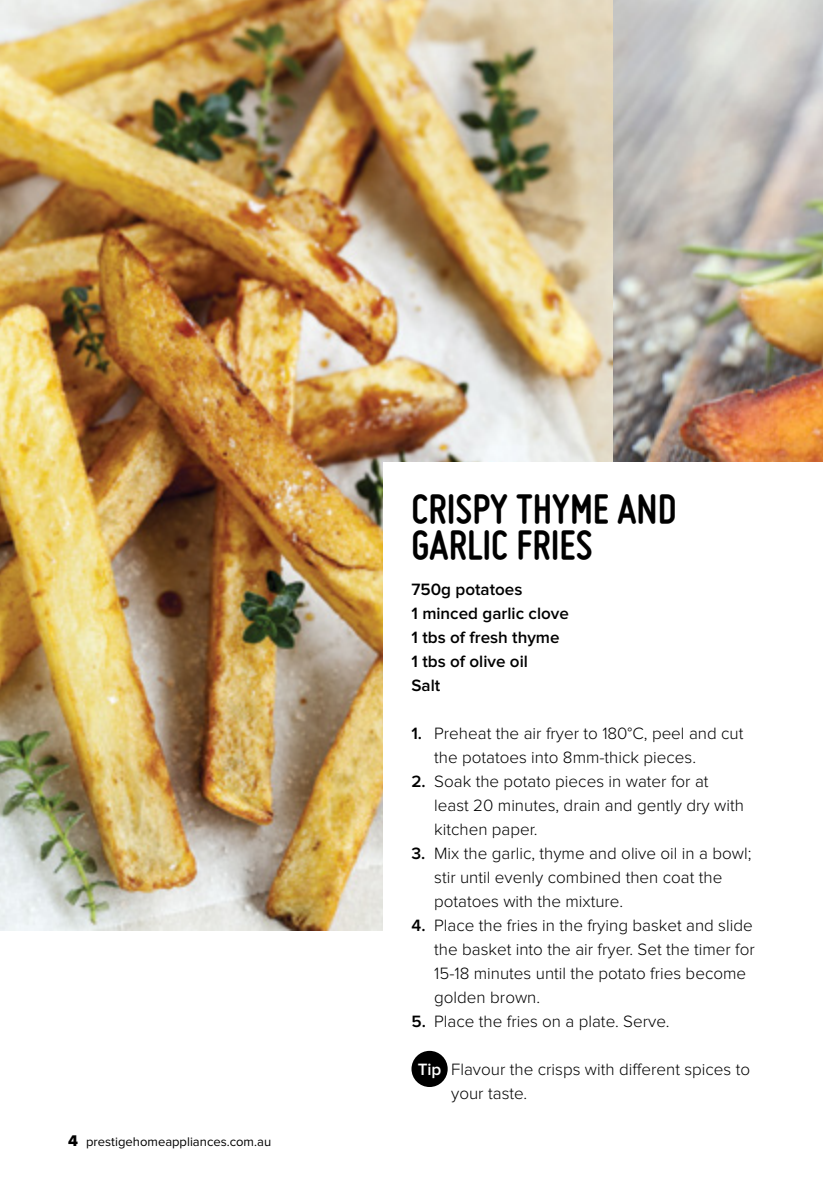
<style>
.page{position:relative;width:823px;height:1191px;background:#fff}
.page>*{position:absolute;margin:0;border:0;box-sizing:border-box;transform-origin:0 0}
.t1{font:700 44px/36px "Miso";color:#000}
.t2{font:300 17px/24px "Proxima Nova";color:#000}
.t3{font:600 17px/24px "Proxima Nova";color:#000}
.t4{font:13px "Proxima Nova";color:#000}
.s1{font-family:"Proxima Nova Extrabld";font-size:16px}
.s2{font-weight:600}
.s3{font-weight:600;color:#fff}
</style>
<div class="page">
<img style="left:612px;top:0;width:210px;height:462px">
<img style="left:0;top:0;width:612px;height:931px">
<div style="left:383px;top:462px;width:439px;height:663px;background:#fff"></div>
<div style="left:411px;top:1050px;width:36px;height:37px;background:#000;border-radius:50%"></div>
<p class="t4" style="left:68px;top:1135px;width:204px"><span class="s1">4</span> prestigehomeappliances.com.au</p>
<h1 class="t1" style="left:411px;top:490px;width:266px">CRISPY THYME AND<br>GARLIC FRIES</h1>
<p class="t3" style="left:411px;top:578px;width:159px">750g potatoes<br>1 minced garlic clove<br>1 tbs of fresh thyme<br>1 tbs of olive oil<br>Salt</p>
<p class="t2" style="left:434px;top:722px;width:310px;text-indent:-23px"><span class="s2">1.</span> Preheat the air fryer to 180°C, peel and cut the potatoes into 8mm-thick pieces.</p>
<p class="t2" style="left:434px;top:770px;width:311px;text-indent:-23px"><span class="s2">2.</span> Soak the potato pieces in water for at least 20 minutes, drain and gently dry with kitchen paper.</p>
<p class="t2" style="left:434px;top:842px;width:318px;text-indent:-23px"><span class="s2">3.</span> Mix the garlic, thyme and olive oil in a bowl; stir until evenly combined then coat the potatoes with the mixture.</p>
<p class="t2" style="left:434px;top:914px;width:322px;text-indent:-23px"><span class="s2">4.</span> Place the fries in the frying basket and slide the basket into the air fryer. Set the timer for 15-18 minutes until the potato fries become golden brown.</p>
<p class="t2" style="left:411px;top:1010px;width:259px"><span class="s2">5.</span> Place the fries on a plate. Serve.</p>
<p class="t2" style="left:451px;top:1058px;width:300px;text-indent:-33px"><span class="s3">Tip</span> Flavour the crisps with different spices to your taste.</p>
</div>
